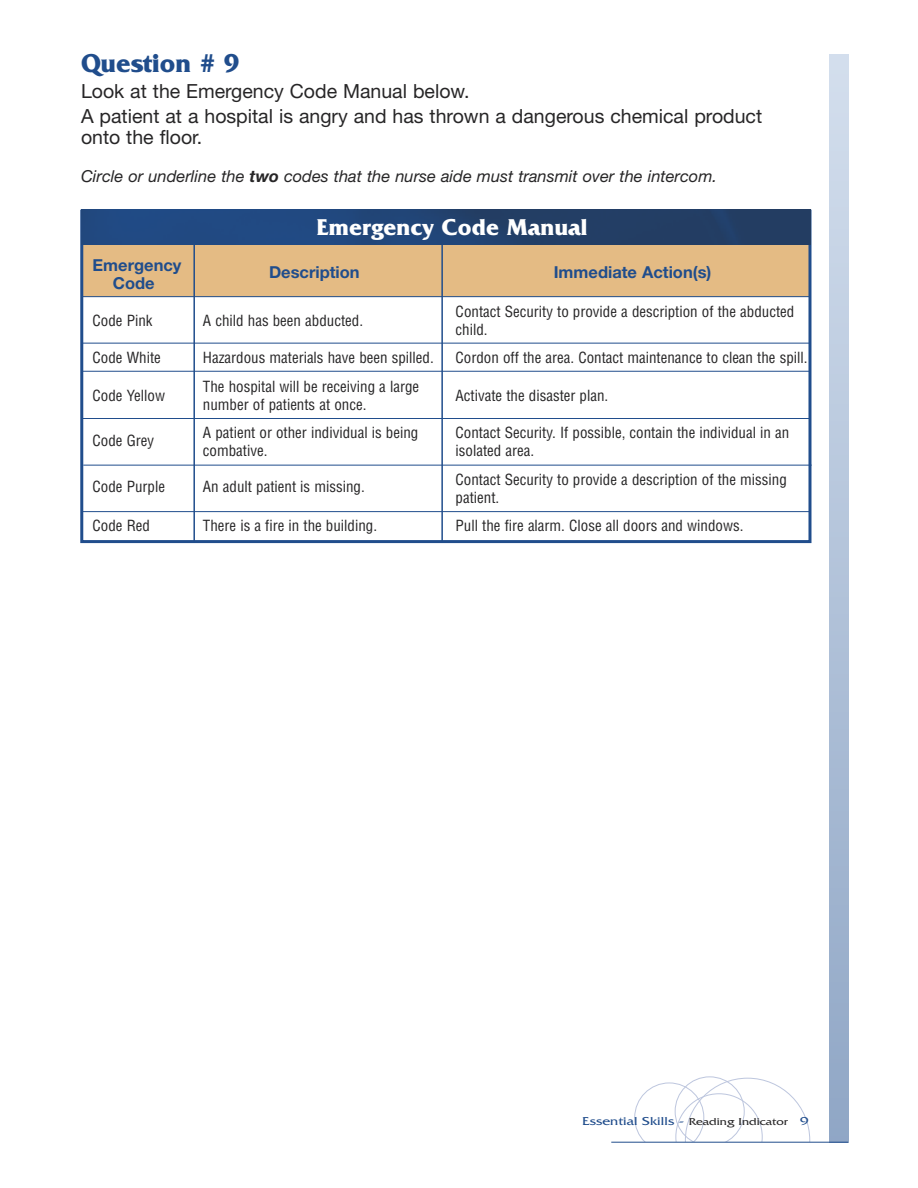
<style>
.page{position:relative;width:918px;height:1188px;background:#fff}
.page>*{position:absolute;margin:0;border:0;box-sizing:border-box;transform-origin:0 0}
.t1{font:700 27px "Friz Quadrata";color:#204d8c}
.t2{font:700 24px "Friz Quadrata";color:#fff}
.t3{font:19.5px/25.5px "Helvetica Neue";color:#272627}
.t4{font:italic 16.5px "Helvetica Neue";color:#272627}
.t5{font:700 16.5px "Helvetica Neue";color:#204d8c}
.t6{font:condensed 15px/18px "Helvetica";color:#272627}
.t7{font:12px "Friz Quadrata";color:#204d8c;scale:1.25 1}
.s1{font-weight:700}
.s2{font-size:10.5px;color:#272627}
</style>
<div class="page">
<div style="left:83px;top:244px;width:727px;height:53px;background:#e4bb84"></div>
<div style="left:80px;top:210px;width:731px;height:333px;border:3px solid #204d8c"></div>
<div style="left:830px;top:54px;width:18px;height:1089px;background:linear-gradient(to bottom,#d3deed,#90a6c5)"></div>
<svg style="left:676px;top:1078px;width:134px;height:64px"></svg>
<div style="left:675px;top:1077px;width:69px;height:69px;border:1px solid #bdc6de;border-radius:50%"></div>
<div style="left:377px;top:1143px;width:447px;height:45px;background:#fff"></div>
<hr style="left:611px;top:1142px;width:237px;height:1px;background:#204d8c">
<hr style="left:441px;top:237px;width:2px;height:306px;background:#204d8c">
<hr style="left:193px;top:240px;width:2px;height:301px;background:#204d8c">
<hr style="left:82px;top:343px;width:728px;height:1px;background:#204d8c">
<hr style="left:82px;top:296px;width:728px;height:1px;background:#204d8c">
<hr style="left:82px;top:371px;width:728px;height:1px;background:#204d8c">
<hr style="left:82px;top:418px;width:728px;height:1px;background:#204d8c">
<hr style="left:83px;top:465px;width:729px;height:1px;background:#204d8c">
<hr style="left:82px;top:511px;width:728px;height:1px;background:#204d8c">
<img style="left:82px;top:210px;width:729px;height:34px">
<h1 class="t1" style="left:81px;top:47px;width:160px">Question # 9</h1>
<h3 class="t3" style="left:81px;top:80px;width:683px">Look at the Emergency Code Manual below.<br>A patient at a hospital is angry and has thrown a dangerous chemical product</h3>
<h3 class="t3" style="left:81px;top:126px;width:123px">onto the floor.</h3>
<p class="t4" style="left:81px;top:171px;width:638px">Circle or underline the <span class="s1">two</span> codes that the nurse aide must transmit over the intercom.</p>
<h2 class="t2" style="left:317px;top:213px;width:272px">Emergency Code Manual</h2>
<p class="t5" style="left:93px;top:259px;width:90px">Emergency</p>
<p class="t5" style="left:269px;top:266px;width:92px">Description</p>
<p class="t5" style="left:554px;top:266px;width:159px">Immediate Action(s)</p>
<p class="t5" style="left:113px;top:277px;width:43px">Code</p>
<p class="t6" style="left:93px;top:312px;width:61px">Code Pink</p>
<p class="t6" style="left:203px;top:312px;width:162px">A child has been abducted.</p>
<p class="t6" style="left:456px;top:303px;width:340px">Contact Security to provide a description of the abducted child.</p>
<p class="t6" style="left:93px;top:349px;width:70px">Code White</p>
<p class="t6" style="left:203px;top:349px;width:232px">Hazardous materials have been spilled.</p>
<p class="t6" style="left:456px;top:349px;width:353px">Cordon off the area. Contact maintenance to clean the spill.</p>
<p class="t6" style="left:93px;top:387px;width:74px">Code Yellow</p>
<p class="t6" style="left:203px;top:378px;width:218px">The hospital will be receiving a large</p>
<p class="t6" style="left:456px;top:387px;width:154px">Activate the disaster plan.</p>
<p class="t6" style="left:203px;top:396px;width:165px">number of patients at once.</p>
<p class="t6" style="left:93px;top:432px;width:63px">Code Grey</p>
<p class="t6" style="left:203px;top:424px;width:217px">A patient or other individual is being</p>
<p class="t6" style="left:456px;top:424px;width:335px">Contact Security. If possible, contain the individual in an</p>
<p class="t6" style="left:203px;top:442px;width:66px">combative.</p>
<p class="t6" style="left:456px;top:442px;width:80px">isolated area.</p>
<p class="t6" style="left:93px;top:478px;width:74px">Code Purple</p>
<p class="t6" style="left:203px;top:478px;width:163px">An adult patient is missing.</p>
<p class="t6" style="left:456px;top:471px;width:333px">Contact Security to provide a description of the missing patient.</p>
<p class="t6" style="left:93px;top:517px;width:59px">Code Red</p>
<p class="t6" style="left:203px;top:517px;width:176px">There is a fire in the building.</p>
<p class="t6" style="left:456px;top:517px;width:289px">Pull the fire alarm. Close all doors and windows.</p>
<p class="t7" style="left:582px;top:1114px;width:183px">Essential Skills - <span class="s2">Reading Indicator</span> 9</p>
</div>
